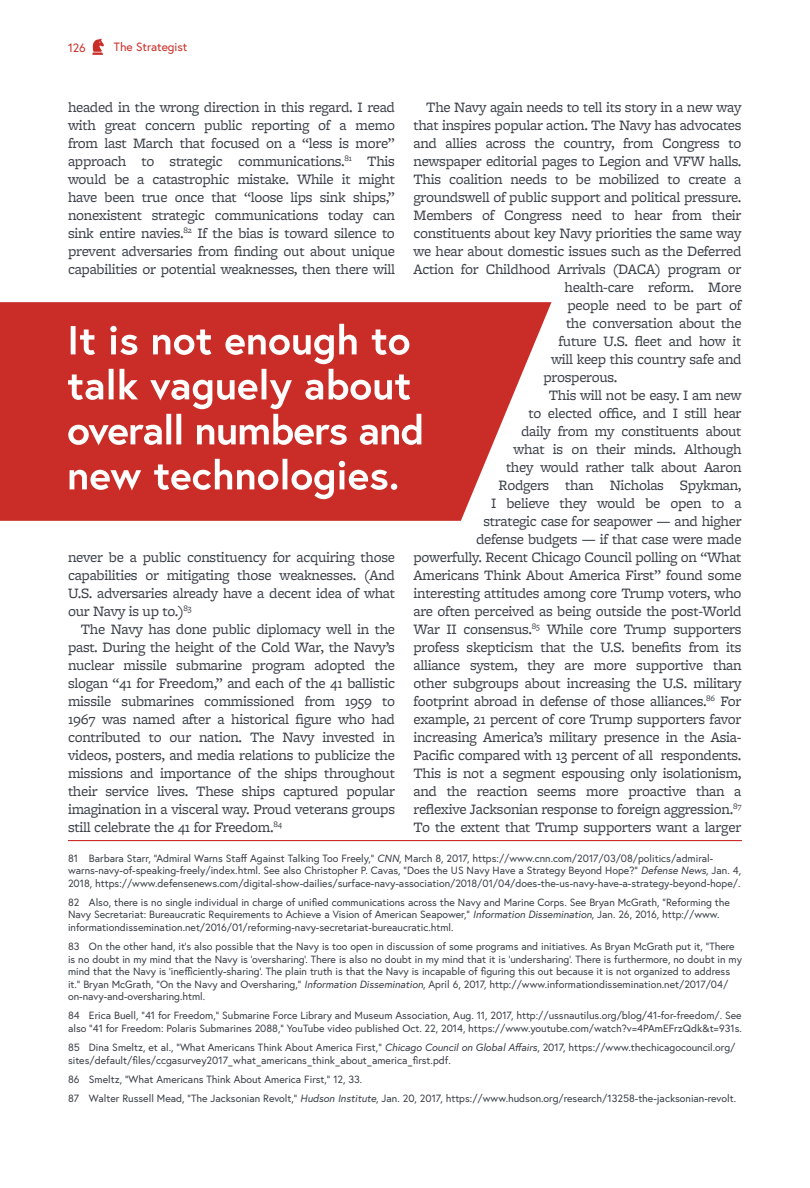
<style>
.page{position:relative;width:810px;height:1188px;background:#fff}
.page>*{position:absolute;margin:0;border:0;box-sizing:border-box;transform-origin:0 0}
.t1{font:15px/18px "Freight Micro Pro";letter-spacing:-.02em;color:#3a4048;text-align:justify}
.t2{font:12px "Europa";color:#ca2d27}
.t3{font:10.5px/12.6px "Europa";color:#3a4048}
.s1{font-style:italic}
</style>
<div class="page">
<svg style="left:92px;top:39px;width:12px;height:16px"></svg>
<hr style="left:68px;top:840px;width:674px;height:1px;background:#ca2d27">
<svg style="left:0;top:302px;width:552px;height:219px;fill:#ca2d27"></svg>
<svg style="left:70px;top:459px;width:327px;height:40px"></svg>
<svg style="left:68px;top:324px;width:353px;height:121px"></svg>
<p class="t2" style="left:68px;top:41px;width:19px">126</p>
<p class="t2" style="left:114px;top:39px;width:75px">The Strategist</p>
<p class="t1" style="left:68px;top:97px;width:329px">headed in the wrong direction in this regard. I read with great concern public reporting of a memo from last March that focused on a “less is more” approach to strategic communications.<sup>81</sup> This would be a catastrophic mistake. While it might have been true once that “loose lips sink ships,” nonexistent strategic communications today can sink entire navies.<sup>82</sup> If the bias is toward silence to prevent adversaries from finding out about unique capabilities or potential weaknesses, then there will</p>
<p class="t1" style="left:426px;top:97px;width:317px">The Navy again needs to tell its story in a new way</p>
<p class="t1" style="left:414px;top:115px;width:330px">that inspires popular action. The Navy has advocates</p>
<p class="t1" style="left:414px;top:133px;width:329px">and allies across the country, from Congress to</p>
<p class="t1" style="left:414px;top:151px;width:330px">newspaper editorial pages to Legion and VFW halls.</p>
<p class="t1" style="left:414px;top:169px;width:330px">This coalition needs to be mobilized to create a</p>
<p class="t1" style="left:414px;top:187px;width:330px">groundswell of public support and political pressure.</p>
<p class="t1" style="left:414px;top:205px;width:329px">Members of Congress need to hear from their</p>
<p class="t1" style="left:414px;top:223px;width:330px">constituents about key Navy priorities the same way</p>
<p class="t1" style="left:414px;top:241px;width:330px">we hear about domestic issues such as the Deferred</p>
<p class="t1" style="left:414px;top:259px;width:330px">Action for Childhood Arrivals (DACA) program or</p>
<p class="t1" style="left:565px;top:277px;width:179px">health-care reform. More</p>
<p class="t1" style="left:568px;top:295px;width:175px">people need to be part of</p>
<p class="t1" style="left:566px;top:313px;width:177px">the conversation about the</p>
<p class="t1" style="left:559px;top:331px;width:185px">future U.S. fleet and how it</p>
<p class="t1" style="left:551px;top:349px;width:192px">will keep this country safe and</p>
<p class="t1" style="left:544px;top:367px;width:75px">prosperous.</p>
<p class="t1" style="left:549px;top:385px;width:194px">This will not be easy. I am new</p>
<p class="t1" style="left:529px;top:403px;width:214px">to elected office, and I still hear</p>
<p class="t1" style="left:521px;top:421px;width:222px">daily from my constituents about</p>
<p class="t1" style="left:514px;top:439px;width:229px">what is on their minds. Although</p>
<p class="t1" style="left:506px;top:457px;width:237px">they would rather talk about Aaron</p>
<p class="t1" style="left:499px;top:475px;width:245px">Rodgers than Nicholas Spykman,</p>
<p class="t1" style="left:491px;top:493px;width:252px">I believe they would be open to a</p>
<p class="t1" style="left:484px;top:511px;width:260px">strategic case for seapower — and higher</p>
<p class="t1" style="left:476px;top:529px;width:267px">defense budgets — if that case were made</p>
<p class="t1" style="left:414px;top:547px;width:330px">powerfully. Recent Chicago Council polling on “What</p>
<p class="t1" style="left:414px;top:565px;width:330px">Americans Think About America First” found some</p>
<p class="t1" style="left:414px;top:583px;width:330px">interesting attitudes among core Trump voters, who</p>
<p class="t1" style="left:414px;top:601px;width:330px">are often perceived as being outside the post-World</p>
<p class="t1" style="left:414px;top:619px;width:330px">War II consensus.<sup>85</sup> While core Trump supporters</p>
<p class="t1" style="left:414px;top:637px;width:330px">profess skepticism that the U.S. benefits from its</p>
<p class="t1" style="left:414px;top:655px;width:330px">alliance system, they are more supportive than</p>
<p class="t1" style="left:414px;top:673px;width:330px">other subgroups about increasing the U.S. military</p>
<p class="t1" style="left:414px;top:691px;width:330px">footprint abroad in defense of those alliances.<sup>86</sup> For</p>
<p class="t1" style="left:413px;top:709px;width:330px">example, 21 percent of core Trump supporters favor</p>
<p class="t1" style="left:413px;top:727px;width:330px">increasing America’s military presence in the Asia-</p>
<p class="t1" style="left:413px;top:745px;width:330px">Pacific compared with 13 percent of all respondents.</p>
<p class="t1" style="left:413px;top:763px;width:330px">This is not a segment espousing only isolationism,</p>
<p class="t1" style="left:413px;top:781px;width:330px">and the reaction seems more proactive than a</p>
<p class="t1" style="left:413px;top:799px;width:330px">reflexive Jacksonian response to foreign aggression.<sup>87</sup></p>
<p class="t1" style="left:414px;top:817px;width:330px">To the extent that Trump supporters want a larger</p>
<p class="t1" style="left:68px;top:547px;width:329px">never be a public constituency for acquiring those capabilities or mitigating those weaknesses. (And U.S. adversaries already have a decent idea of what our Navy is up to.)<sup>83</sup></p>
<p class="t1" style="left:68px;top:619px;width:329px;text-indent:13px">The Navy has done public diplomacy well in the past. During the height of the Cold War, the Navy’s nuclear missile submarine program adopted the slogan “41 for Freedom,” and each of the 41 ballistic missile submarines commissioned from 1959 to 1967 was named after a historical figure who had contributed to our nation. The Navy invested in videos, posters, and media relations to publicize the missions and importance of the ships throughout their service lives. These ships captured popular imagination in a visceral way. Proud veterans groups still celebrate the 41 for Freedom.<sup>84</sup></p>
<p class="t3" style="left:68px;top:852px;width:675px">81 Barbara Starr, “Admiral Warns Staff Against Talking Too Freely,” <span class="s1">CNN</span>, March 8, 2017, https://www.cnn.com/2017/03/08/politics/admiral&shy;warns-navy-of-speaking-freely/index.html. See also Christopher P. Cavas, “Does the US Navy Have a Strategy Beyond Hope?” <span class="s1">Defense News</span>, Jan. 4,<br>2018, https://www.defensenews.com/digital-show-dailies/surface-navy-association/2018/01/04/does-the-us-navy-have-a-strategy-beyond-hope/.</p>
<p class="t3" style="left:68px;top:896px;width:664px">82 Also, there is no single individual in charge of unified communications across the Navy and Marine Corps. See Bryan McGrath, “Reforming the<br>Navy Secretariat: Bureaucratic Requirements to Achieve a Vision of American Seapower,” <span class="s1">Information Dissemination</span>, Jan. 26, 2016, http://www. informationdissemination.net/2016/01/reforming-navy-secretariat-bureaucratic.html.</p>
<p class="t3" style="left:68px;top:940px;width:675px">83 On the other hand, it’s also possible that the Navy is too open in discussion of some programs and initiatives. As Bryan McGrath put it, “There is no doubt in my mind that the Navy is ‘oversharing’. There is also no doubt in my mind that it is ‘undersharing’. There is furthermore, no doubt in my mind that the Navy is ‘inefficiently-sharing’. The plain truth is that the Navy is incapable of figuring this out because it is not organized to address it.” Bryan McGrath, “On the Navy and Oversharing,” <span class="s1">Information Dissemination</span>, April 6, 2017, http://www.informationdissemination.net/2017/04/ on-navy-and-oversharing.html.</p>
<p class="t3" style="left:68px;top:1009px;width:675px">84 Erica Buell, “41 for Freedom,” Submarine Force Library and Museum Association, Aug. 11, 2017, http://ussnautilus.org/blog/41-for-freedom/. See also “41 for Freedom: Polaris Submarines 2088,” YouTube video published Oct. 22, 2014, https://www.youtube.com/watch?v=4PAmEFrzQdk&amp;t=931s.</p>
<p class="t3" style="left:68px;top:1041px;width:669px">85 Dina Smeltz, et al., “What Americans Think About America First,” <span class="s1">Chicago Council on Global Affairs</span>, 2017, https://www.thechicagocouncil.org/ sites/default/files/ccgasurvey2017_what_americans_think_about_america_first.pdf.</p>
<p class="t3" style="left:68px;top:1069px;width:670px;line-height:18.9px">86 Smeltz, “What Americans Think About America First,” 12, 33.<br>87 Walter Russell Mead, “The Jacksonian Revolt,” <span class="s1">Hudson Institute</span>, Jan. 20, 2017, https://www.hudson.org/research/13258-the-jacksonian-revolt.</p>
</div>
